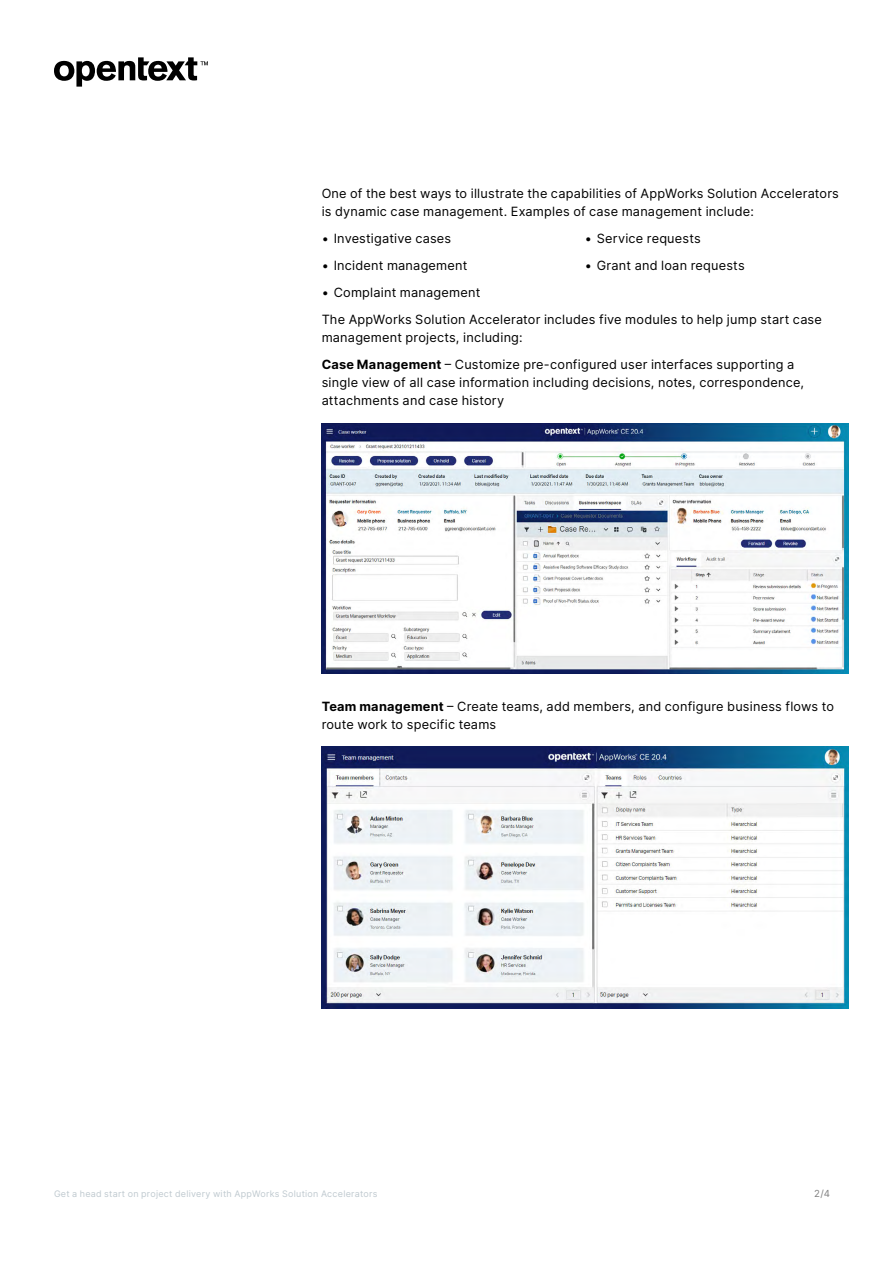
<style>
.page{position:relative;width:893px;height:1263px;background:#fff}
.page>*{position:absolute;margin:0;border:0;box-sizing:border-box;transform-origin:0 0}
.Body{font:12.75px/18px "Inter";letter-spacing:.015em;color:#000}
.t1{font:9.75px "Inter";color:#808080}
.t2{font:9px "Inter";letter-spacing:.03em;color:#bfc9cf}
.s1{font-weight:700}
</style>
<div class="page">
<svg style="left:54px;top:57px;width:154px;height:30px"></svg>
<img style="left:322px;top:424px;width:526px;height:250px">
<img style="left:322px;top:746px;width:527px;height:262px">
<p class="Body" style="left:322px;top:184px;width:519px">One of the best ways to illustrate the capabilities of AppWorks Solution Accelerators is dynamic case management. Examples of case management include:</p>
<p class="Body" style="left:322px;top:229px;width:131px">• Investigative cases</p>
<p class="Body" style="left:322px;top:256px;width:147px">• Incident management</p>
<p class="Body" style="left:322px;top:283px;width:160px">• Complaint management</p>
<p class="Body" style="left:585px;top:229px;width:117px">• Service requests</p>
<p class="Body" style="left:585px;top:256px;width:161px">• Grant and loan requests</p>
<p class="Body" style="left:322px;top:310px;width:502px">The AppWorks Solution Accelerator includes five modules to help jump start case management projects, including:</p>
<p class="Body" style="left:322px;top:355px;width:484px"><span class="s1">Case Management</span> – Customize pre-configured user interfaces supporting a single view of all case information including decisions, notes, correspondence, attachments and case history</p>
<p class="Body" style="left:322px;top:697px;width:514px"><span class="s1">Team management</span> – Create teams, add members, and configure business flows to route work to specific teams</p>
<p class="t2" style="left:54px;top:1187px;width:325px">Get a head start on project delivery with AppWorks Solution Accelerators</p>
<p class="t1" style="left:814px;top:1186px;width:17px">2/4</p>
</div>
